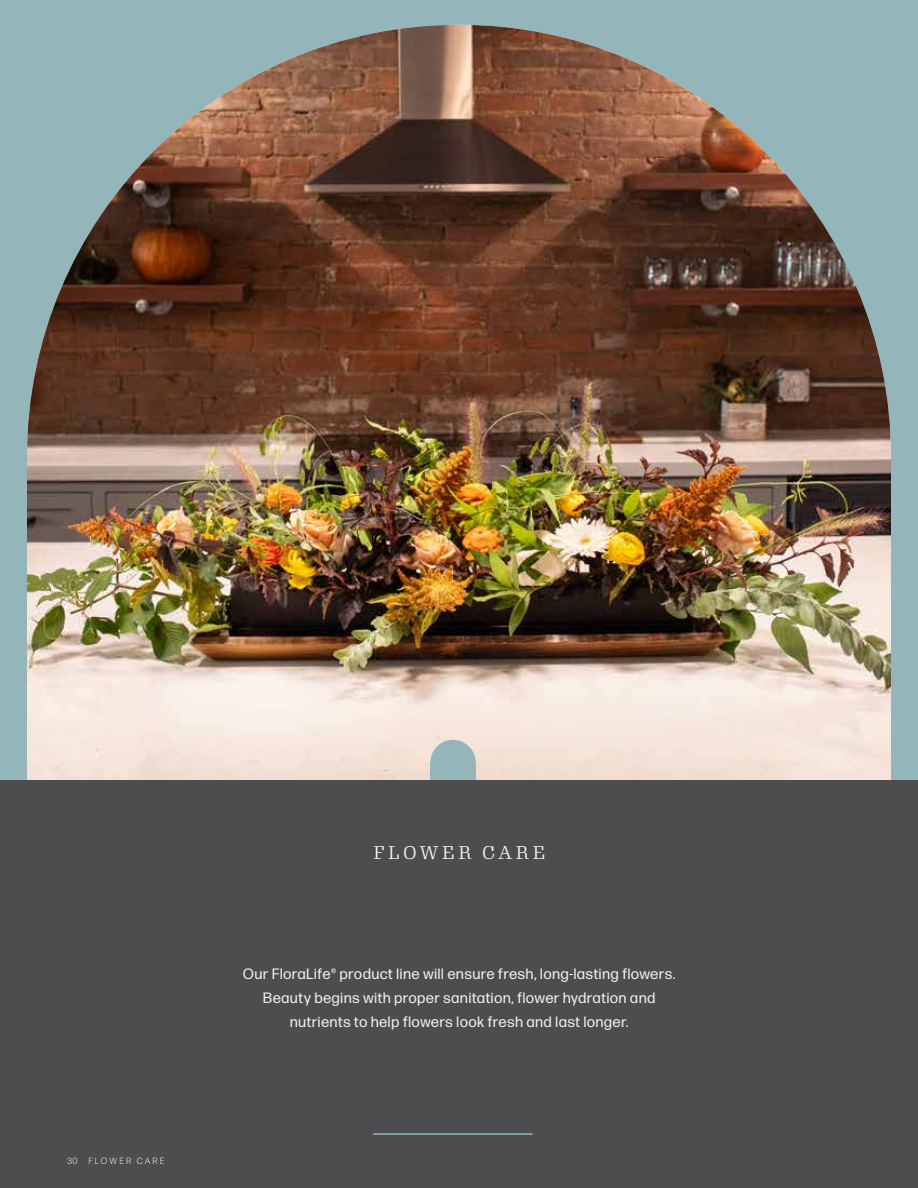
<style>
.page{position:relative;width:918px;height:1188px;background:#fff}
.page>*{position:absolute;margin:0;border:0;box-sizing:border-box;transform-origin:0 0}
.t1{font:300 18px "Gimlet Text";letter-spacing:.18em;color:#f6f6f6}
.t2{font:15px/24px "Forma DJR Micro";letter-spacing:.015em;color:#f1f1f2;text-align:center}
.t3{font:300 9px "Forma DJR Micro";letter-spacing:.215em;color:#fff}
</style>
<div class="page">
<div style="left:0;top:0;width:918px;height:790px;background:#94b6ba"></div>
<img style="left:27px;top:25px;width:864px;height:756px">
<div style="left:430px;top:740px;width:46px;height:45px;background:#94b6ba;border-radius:50%"></div>
<div style="left:430px;top:762px;width:46px;height:44px;background:#94b6ba"></div>
<div style="left:0;top:781px;width:918px;height:407px;background:#4d4d4f"></div>
<hr style="left:373px;top:1133px;width:159px;height:2px;background:#94b6ba">
<p class="t3" style="left:67px;top:1156px;width:99px">30 FLOWER CARE</p>
<p class="t1" style="left:373px;top:840px;width:174px">FLOWER CARE</p>
<p class="t2" style="left:243px;top:961px;width:434px">Our FloraLife® product line will ensure fresh, long-lasting flowers.<br>Beauty begins with proper sanitation, flower hydration and nutrients to help flowers look fresh and last longer.</p>
</div>
